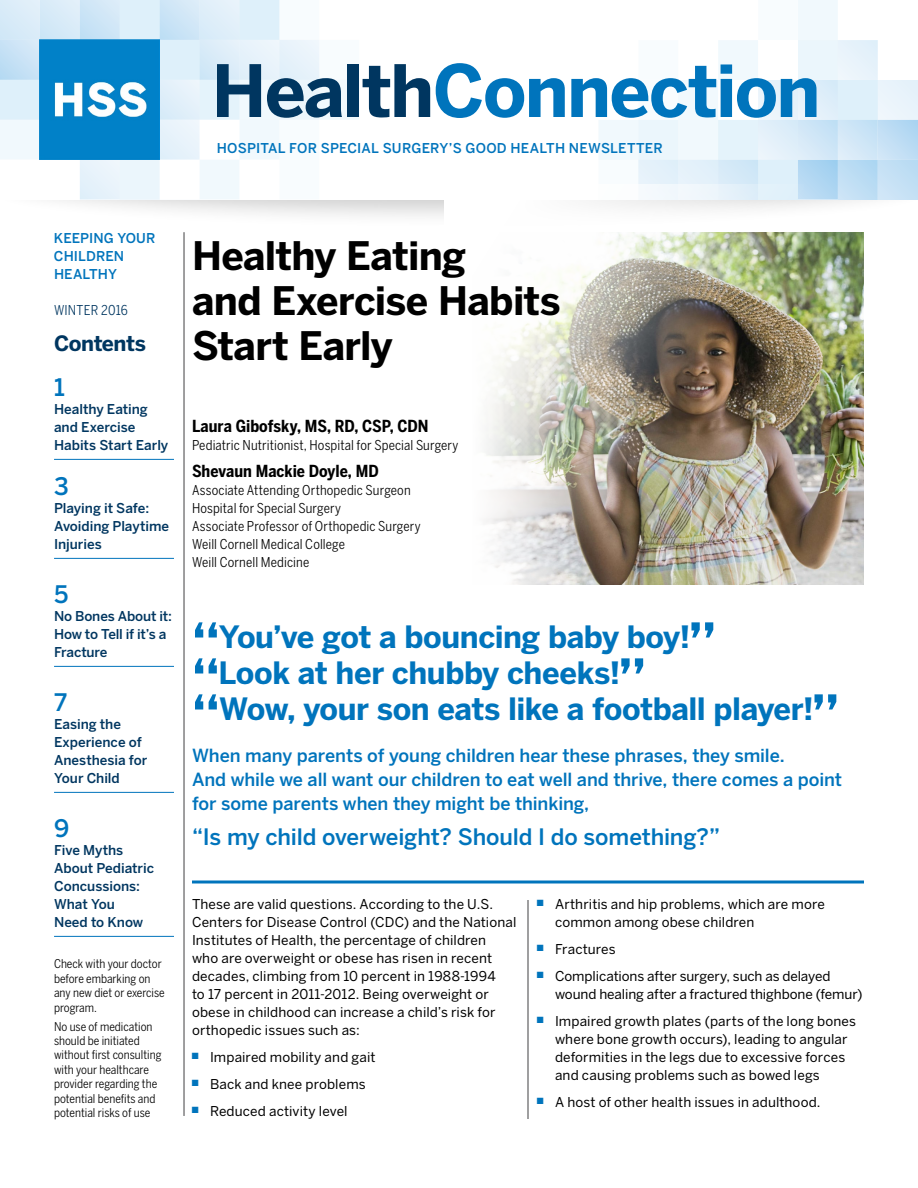
<style>
.page{position:relative;width:918px;height:1188px;background:#fff}
.page>*{position:absolute;margin:0;border:0;box-sizing:border-box;transform-origin:0 0}
.t1{font:700 71.4px "Benton Sans";letter-spacing:-.025em;color:#0074bc}
.t2{font:700 39px/45px "Benton Sans";letter-spacing:-.015em;color:#000}
.article_author{font:700 30.6px "Benton Sans";letter-spacing:-.015em;color:#0074bc}
.blue_Headline{font:500 24px "Benton Sans";color:#0074bc}
.Benton_9_12_body_cop{font:500 22.5px "Benton Sans";letter-spacing:-.005em;color:#0074bc}
.t3{font:700 21px "Benton Sans";letter-spacing:-.02em;color:#003660}
.t4{font:500 18px/24px "Benton Sans";letter-spacing:-.005em;color:#0074bc}
.t5{font:700 16.5px "Benton Sans Condensed";color:#000}
.t6{font:13.5px/18px "Benton Sans";letter-spacing:.01em;color:#000}
.blue_Headline-2{font:500 13.5px/18px "Benton Sans";letter-spacing:-.005em;color:#003660}
.t7{font:13.5px/18px "Benton Sans Condensed";letter-spacing:.01em;color:#000}
.t8{font:500 13.5px/18px "Benton Sans";letter-spacing:.01em;color:#0074bc}
._1_Secondary_Utopia{font:13.5px "Benton Sans Condensed";letter-spacing:.015em;color:#003660}
.t9{font:12px/14.4px "Benton Sans Condensed";color:#000}
.s1{color:#003660}
.s2{font-weight:500;font-size:62.55px}
</style>
<div class="page">
<div style="left:0;top:127px;width:918px;height:103px;background:#000;opacity:.2"></div>
<div style="left:0;top:98px;width:917px;height:102px;background:#fff"></div>
<svg style="left:0;top:0;width:399px;height:201px"></svg>
<svg style="left:599px;top:0;width:319px;height:200px"></svg>
<img style="left:40px;top:40px;width:120px;height:120px">
<hr style="left:54px;top:459px;width:120px;height:1px;background:#0074bc">
<hr style="left:54px;top:558px;width:120px;height:1px;background:#0074bc">
<hr style="left:54px;top:666px;width:120px;height:1px;background:#0074bc">
<hr style="left:54px;top:792px;width:120px;height:1px;background:#0074bc">
<hr style="left:54px;top:936px;width:120px;height:1px;background:#0074bc">
<hr style="left:184px;top:232px;width:1px;height:884px;background:#414042">
<img style="left:804px;top:232px;width:60px;height:353px">
<div style="left:439px;top:225px;width:140px;height:360px;background:#fff"></div>
<img style="left:445px;top:184px;width:359px;height:401px">
<svg style="left:192px;top:880px;width:672px;height:4px"></svg>
<hr style="left:528px;top:900px;width:1px;height:219px;background:#414042">
<h1 class="t1" style="left:212px;top:46px;width:610px"><span class="s1">Health</span>Connection</h1>
<p class="t8" style="left:217px;top:139px;width:447px">HOSPITAL FOR SPECIAL SURGERY’S GOOD HEALTH NEWSLETTER</p>
<h2 class="t8" style="left:54px;top:229px;width:103px">KEEPING YOUR<br>CHILDREN<br>HEALTHY</h2>
<p class="_1_Secondary_Utopia" style="left:54px;top:302px;width:75px">WINTER 2016</p>
<h2 class="t3" style="left:54px;top:330px;width:93px">Contents</h2>
<p class="blue_Headline" style="left:54px;top:373px;width:12px">1</p>
<p class="blue_Headline-2" style="left:54px;top:400px;width:116px">Healthy Eating and Exercise<br>Habits Start Early</p>
<p class="blue_Headline" style="left:54px;top:472px;width:16px">3</p>
<p class="blue_Headline-2" style="left:54px;top:499px;width:117px">Playing it Safe:<br>Avoiding Playtime<br>Injuries</p>
<p class="blue_Headline" style="left:54px;top:580px;width:16px">5</p>
<p class="blue_Headline-2" style="left:54px;top:607px;width:119px">No Bones About it:<br>How to Tell if it’s a<br>Fracture</p>
<p class="blue_Headline" style="left:54px;top:688px;width:15px">7</p>
<p class="blue_Headline-2" style="left:54px;top:715px;width:95px">Easing the<br>Experience of<br>Anesthesia for<br>Your Child</p>
<p class="blue_Headline" style="left:54px;top:814px;width:17px">9</p>
<p class="blue_Headline-2" style="left:54px;top:841px;width:102px">Five Myths<br>About Pediatric<br>Concussions:<br>What You<br>Need to Know</p>
<p class="t9" style="left:54px;top:957px;width:112px">Check with your doctor before embarking on any new diet or exercise program.</p>
<p class="t9" style="left:54px;top:1019px;width:109px">No use of medication should be initiated without first consulting with your healthcare provider regarding the potential benefits and potential risks of use</p>
<h2 class="t2" style="left:192px;top:234px;width:370px">Healthy Eating<br>and Exercise Habits<br>Start Early</h2>
<p class="t5" style="left:192px;top:416px;width:238px">Laura Gibofsky, MS, RD, CSP, CDN</p>
<p class="t7" style="left:192px;top:436px;width:268px">Pediatric Nutritionist, Hospital for Special Surgery</p>
<p class="t5" style="left:192px;top:461px;width:188px">Shevaun Mackie Doyle, MD</p>
<p class="t7" style="left:192px;top:481px;width:230px">Associate Attending Orthopedic Surgeon Hospital for Special Surgery<br>Associate Professor of Orthopedic Surgery Weill Cornell Medical College<br>Weill Cornell Medicine</p>
<p class="article_author" style="left:191px;top:618px;width:529px"><span class="s2">“</span>You’ve got a bouncing baby boy!<span class="s2">”</span></p>
<p class="article_author" style="left:190px;top:654px;width:459px"><span class="s2">“</span>Look at her chubby cheeks!<span class="s2">”</span></p>
<p class="article_author" style="left:191px;top:690px;width:652px"><span class="s2">“</span>Wow, your son eats like a football player!<span class="s2">”</span></p>
<p class="t4" style="left:192px;top:744px;width:652px">When many parents of young children hear these phrases, they smile.<br>And while we all want our children to eat well and thrive, there comes a point for some parents when they might be thinking,</p>
<p class="Benton_9_12_body_cop" style="left:192px;top:823px;width:530px">“Is my child overweight? Should I do something?”</p>
<p class="t6" style="left:192px;top:895px;width:326px">These are valid questions. According to the U.S.<br>Centers for Disease Control (CDC) and the National Institutes of Health, the percentage of children<br>who are overweight or obese has risen in recent decades, climbing from 10 percent in 1988-1994<br>to 17 percent in 2011-2012. Being overweight or obese in childhood can increase a child’s risk for orthopedic issues such as:</p>
<p class="t6" style="left:192px;top:1048px;width:185px"><sup>■</sup> Impaired mobility and gait</p>
<p class="t6" style="left:192px;top:1075px;width:175px"><sup>■</sup> Back and knee problems</p>
<p class="t6" style="left:192px;top:1102px;width:157px"><sup>■</sup> Reduced activity level</p>
<p class="t6" style="left:555px;top:895px;width:271px;text-indent:-18px"><sup>■</sup> Arthritis and hip problems, which are more common among obese children</p>
<p class="t6" style="left:537px;top:940px;width:80px"><sup>■</sup> Fractures</p>
<p class="t6" style="left:555px;top:967px;width:309px;text-indent:-18px"><sup>■</sup> Complications after surgery, such as delayed wound healing after a fractured thighbone (femur)</p>
<p class="t6" style="left:555px;top:1012px;width:302px;text-indent:-18px"><sup>■</sup> Impaired growth plates (parts of the long bones where bone growth occurs), leading to angular deformities in the legs due to excessive forces and causing problems such as bowed legs</p>
<p class="t6" style="left:537px;top:1093px;width:285px"><sup>■</sup> A host of other health issues in adulthood.</p>
</div>
